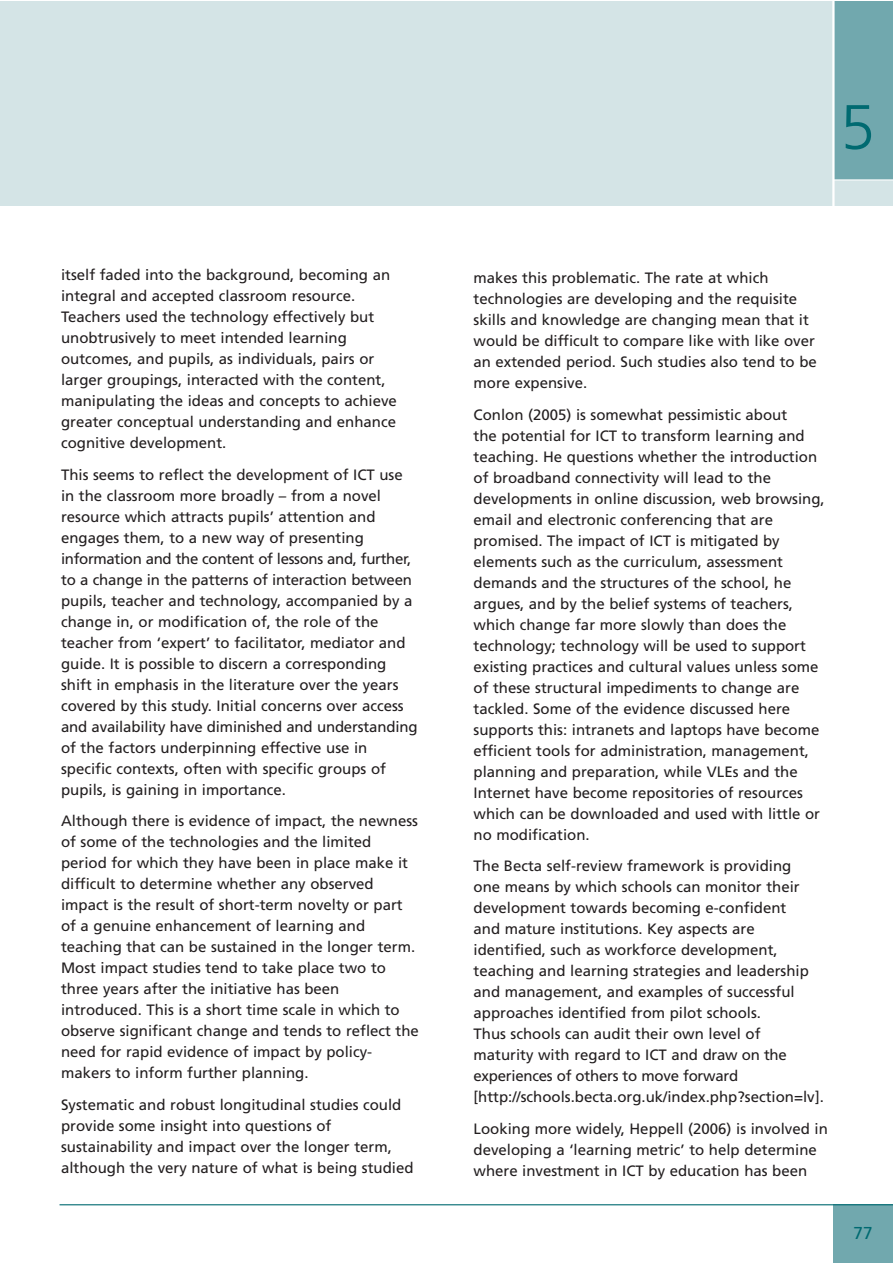
<style>
.page{position:relative;width:893px;height:1263px;background:#fff}
.page>*{position:absolute;margin:0;border:0;box-sizing:border-box;transform-origin:0 0}
.t1{font:300 63px "Frutiger";color:#006a71}
.t2{font:17.25px "Frutiger";color:#006a71}
.t3{font:15px/21px "Frutiger";color:#231f20}
</style>
<div class="page">
<div style="left:0;top:1px;width:892px;height:204px;background:#d4e4e6"></div>
<div style="left:833px;top:1205px;width:59px;height:58px;background:#71a8ae"></div>
<hr style="left:60px;top:1204px;width:832px;height:1px;background:#006a71">
<div style="left:833px;top:1px;width:59px;height:179px;background:#71a8ae"></div>
<hr style="left:832px;top:1px;width:3px;height:743px;background:#fff">
<hr style="left:833px;top:179px;width:59px;height:1px;background:#fff">
<p class="t3" style="left:61px;top:266px;width:337px">itself faded into the background, becoming an integral and accepted classroom resource.<br>Teachers used the technology effectively but unobtrusively to meet intended learning outcomes, and pupils, as individuals, pairs or larger groupings, interacted with the content, manipulating the ideas and concepts to achieve greater conceptual understanding and enhance cognitive development.</p>
<p class="t3" style="left:61px;top:465px;width:358px">This seems to reflect the development of ICT use in the classroom more broadly – from a novel resource which attracts pupils’ attention and engages them, to a new way of presenting information and the content of lessons and, further, to a change in the patterns of interaction between pupils, teacher and technology, accompanied by a change in, or modification of, the role of the teacher from ‘expert’ to facilitator, mediator and guide. It is possible to discern a corresponding shift in emphasis in the literature over the years covered by this study. Initial concerns over access and availability have diminished and understanding of the factors underpinning effective use in specific contexts, often with specific groups of pupils, is gaining in importance.</p>
<p class="t3" style="left:61px;top:812px;width:359px">Although there is evidence of impact, the newness of some of the technologies and the limited period for which they have been in place make it difficult to determine whether any observed impact is the result of short-term novelty or part of a genuine enhancement of learning and teaching that can be sustained in the longer term.<br>Most impact studies tend to take place two to three years after the initiative has been introduced. This is a short time scale in which to observe significant change and tends to reflect the need for rapid evidence of impact by policy&shy;makers to inform further planning.</p>
<p class="t3" style="left:61px;top:1095px;width:354px">Systematic and robust longitudinal studies could provide some insight into questions of sustainability and impact over the longer term, although the very nature of what is being studied</p>
<h1 class="t1" style="left:840px;top:102px;width:37px">5</h1>
<p class="t3" style="left:473px;top:269px;width:345px">makes this problematic. The rate at which technologies are developing and the requisite skills and knowledge are changing mean that it would be difficult to compare like with like over an extended period. Such studies also tend to be more expensive.</p>
<p class="t3" style="left:473px;top:405px;width:353px">Conlon (2005) is somewhat pessimistic about<br>the potential for ICT to transform learning and teaching. He questions whether the introduction of broadband connectivity will lead to the developments in online discussion, web browsing, email and electronic conferencing that are promised. The impact of ICT is mitigated by elements such as the curriculum, assessment demands and the structures of the school, he argues, and by the belief systems of teachers, which change far more slowly than does the technology; technology will be used to support existing practices and cultural values unless some of these structural impediments to change are tackled. Some of the evidence discussed here supports this: intranets and laptops have become efficient tools for administration, management, planning and preparation, while VLEs and the Internet have become repositories of resources which can be downloaded and used with little or no modification.</p>
<p class="t3" style="left:473px;top:857px;width:352px">The Becta self-review framework is providing<br>one means by which schools can monitor their development towards becoming e-confident<br>and mature institutions. Key aspects are identified, such as workforce development, teaching and learning strategies and leadership and management, and examples of successful approaches identified from pilot schools.<br>Thus schools can audit their own level of maturity with regard to ICT and draw on the experiences of others to move forward [http://schools.becta.org.uk/index.php?section=lv].</p>
<p class="t3" style="left:473px;top:1119px;width:356px">Looking more widely, Heppell (2006) is involved in developing a ‘learning metric’ to help determine where investment in ICT by education has been</p>
<p class="t2" style="left:854px;top:1226px;width:21px">77</p>
</div>
